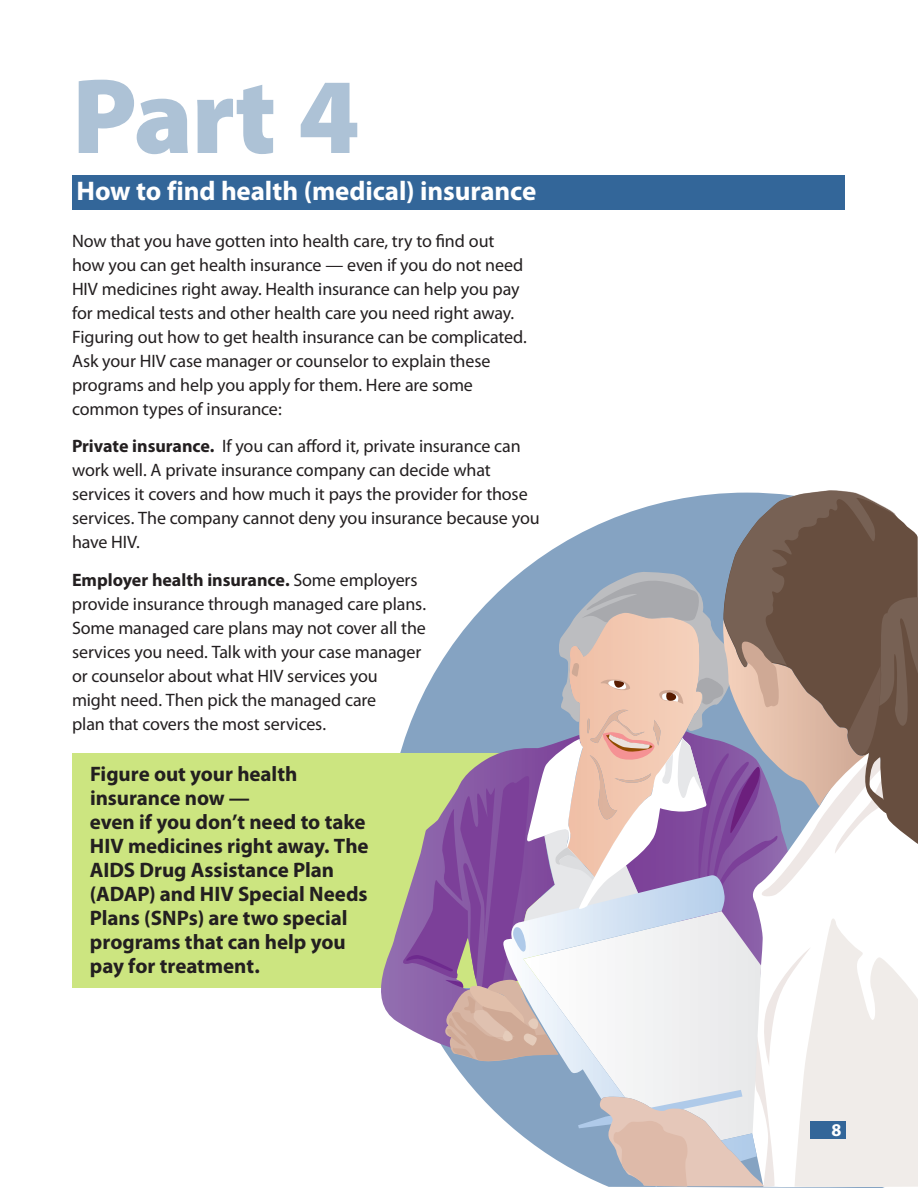
<style>
.page{position:relative;width:918px;height:1188px;background:#fff}
.page>*{position:absolute;margin:0;border:0;box-sizing:border-box;transform-origin:0 0}
.t1{font:900 108px "Myriad Pro";color:#adc2d6}
.t2{font:700 27px "Myriad Pro";letter-spacing:-.005em;color:#fff}
.t3{font:700 21px/24px "Myriad Pro";letter-spacing:-.005em;color:#231f20}
.t4{font:18px/24px "Myriad Pro";letter-spacing:-.005em;color:#231f20}
.t5{font:700 18px "Myriad Pro";color:#fff}
.s1{font-weight:700}
</style>
<div class="page">
<div style="left:72px;top:754px;width:468px;height:234px;background:#cce580"></div>
<div style="left:72px;top:176px;width:772px;height:34px;background:#369"></div>
<svg style="left:381px;top:751px;width:20px;height:273px"></svg>
<svg style="left:401px;top:490px;width:517px;height:697px"></svg>
<div style="left:810px;top:1121px;width:36px;height:18px;background:#369"></div>
<h1 class="t1" style="left:72px;top:55px;width:289px">Part 4</h1>
<h2 class="t2" style="left:76px;top:176px;width:461px">How to find health (medical) insurance</h2>
<p class="t4" style="left:72px;top:229px;width:457px">Now that you have gotten into health care, try to find out how you can get health insurance — even if you do not need HIV medicines right away. Health insurance can help you pay for medical tests and other health care you need right away.<br>Figuring out how to get health insurance can be complicated.<br>Ask your HIV case manager or counselor to explain these programs and help you apply for them. Here are some common types of insurance:</p>
<p class="t4" style="left:72px;top:435px;width:469px"><span class="s1">Private insurance.</span> If you can afford it, private insurance can work well. A private insurance company can decide what services it covers and how much it pays the provider for those services. The company cannot deny you insurance because you have HIV.</p>
<p class="t4" style="left:72px;top:568px;width:356px"><span class="s1">Employer health insurance.</span> Some employers provide insurance through managed care plans.<br>Some managed care plans may not cover all the services you need. Talk with your case manager or counselor about what HIV services you might need. Then pick the managed care<br>plan that covers the most services.</p>
<p class="t3" style="left:90px;top:762px;width:280px">Figure out your health insurance now —<br>even if you don’t need to take<br>HIV medicines right away. The<br>AIDS Drug Assistance Plan (ADAP) and HIV Special Needs<br>Plans (SNPs) are two special programs that can help you pay for treatment.</p>
<p class="t5" style="left:832px;top:1120px;width:11px">8</p>
</div>
